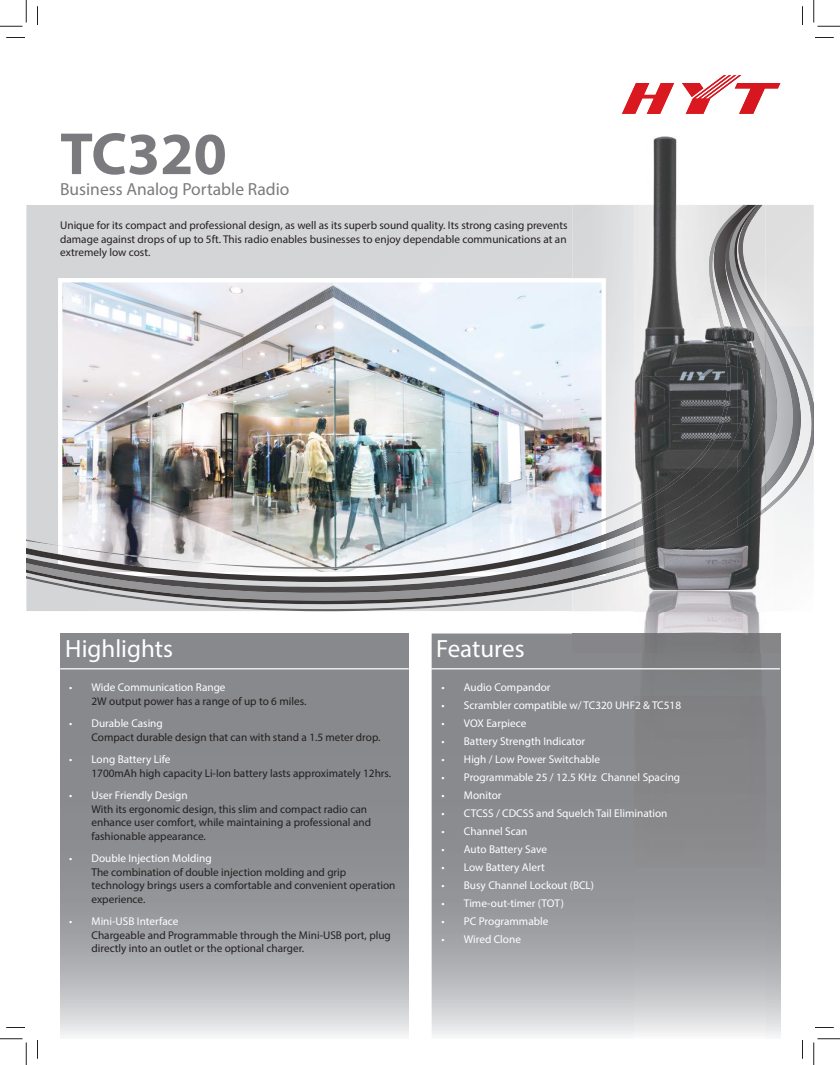
<style>
.page{position:relative;width:840px;height:1065px;background:#fff}
.page>*{position:absolute;margin:0;border:0;box-sizing:border-box;transform-origin:0 0}
.t1{font:700 60px "Myriad Pro";color:#7b7a7e}
.t2{font:25px "Myriad Pro";color:#fff}
.t3{font:17.5px "Myriad Pro";color:#7b7a7e}
.t4{font:11.25px/13.5px "Myriad Pro";color:#241f1f}
.t5{font:11.25px "Myriad Pro";color:#fff}
</style>
<div class="page">
<svg style="left:26px;top:582px;width:546px;height:29px;background:#a2a2a3"></svg>
<svg style="left:26px;top:569px;width:546px;height:13px"></svg>
<img style="left:26px;top:205px;width:546px;height:364px">
<img style="left:780px;top:633px;width:1px;height:19px">
<img style="left:622px;top:75px;width:158px;height:39px">
<img style="left:572px;top:278px;width:34px;height:28px">
<img style="left:572px;top:306px;width:242px;height:284px">
<img style="left:572px;top:533px;width:62px;height:18px">
<img style="left:572px;top:505px;width:62px;height:28px">
<img style="left:634px;top:137px;width:128px;height:239px">
<img style="left:634px;top:376px;width:69px;height:79px">
<img style="left:703px;top:243px;width:12px;height:212px">
<img style="left:760px;top:304px;width:12px;height:223px">
<img style="left:634px;top:455px;width:81px;height:27px">
<img style="left:738px;top:490px;width:28px;height:17px">
<img style="left:634px;top:534px;width:132px;height:500px">
<img style="left:756px;top:313px;width:4px;height:27px">
<img style="left:738px;top:340px;width:32px;height:150px">
<img style="left:668px;top:473px;width:70px;height:61px">
<img style="left:634px;top:529px;width:35px;height:7px">
<img style="left:756px;top:205px;width:10px;height:108px">
<img style="left:722px;top:507px;width:44px;height:33px">
<img style="left:634px;top:536px;width:88px;height:39px">
<img style="left:715px;top:205px;width:41px;height:275px">
<img style="left:675px;top:468px;width:41px;height:41px">
<img style="left:634px;top:500px;width:41px;height:29px">
<img style="left:710px;top:205px;width:37px;height:243px">
<svg style="left:709px;top:255px;width:1px;height:24px"></svg>
<img style="left:672px;top:442px;width:38px;height:43px">
<img style="left:634px;top:482px;width:38px;height:25px">
<svg style="left:60px;top:633px;width:349px;height:404px;background:#999a9d"></svg>
<svg style="left:766px;top:652px;width:14px;height:385px;background:#9a9b9e"></svg>
<svg style="left:431px;top:633px;width:203px;height:404px;background:#999b9e"></svg>
<img style="left:572px;top:633px;width:62px;height:19px">
<hr style="left:60px;top:668px;width:349px;height:1px;background:#fff">
<hr style="left:431px;top:668px;width:349px;height:1px;background:#fff">
<svg style="left:6px;top:37px;width:19px;height:1px"></svg>
<svg style="left:815px;top:37px;width:19px;height:1px"></svg>
<svg style="left:6px;top:1027px;width:19px;height:1px"></svg>
<svg style="left:815px;top:1027px;width:19px;height:1px"></svg>
<svg style="left:37px;top:6px;width:1px;height:19px"></svg>
<svg style="left:37px;top:1040px;width:1px;height:19px"></svg>
<svg style="left:802px;top:6px;width:1px;height:19px"></svg>
<svg style="left:802px;top:1040px;width:1px;height:19px"></svg>
<svg style="left:0;top:0;width:27px;height:27px"></svg>
<svg style="left:0;top:1039px;width:27px;height:26px"></svg>
<svg style="left:814px;top:0;width:26px;height:27px"></svg>
<svg style="left:814px;top:1039px;width:26px;height:26px"></svg>
<h1 class="t1" style="left:60px;top:118px;width:168px">TC320</h1>
<h3 class="t3" style="left:60px;top:182px;width:231px">Business Analog Portable Radio</h3>
<p class="t4" style="left:60px;top:220px;width:509px;text-align:justify">Unique for its compact and professional design, as well as its superb sound quality. Its strong casing prevents damage against drops of up to 5ft. This radio enables businesses to enjoy dependable communications at an extremely low cost.</p>
<h2 class="t2" style="left:65px;top:639px;width:109px">Highlights</h2>
<h2 class="t2" style="left:436px;top:639px;width:90px">Features</h2>
<p class="t5" style="left:69px;top:681px;width:158px">• Wide Communication Range</p>
<p class="t4" style="left:91px;top:695px;width:216px">2W output power has a range of up to 6 miles.</p>
<p class="t5" style="left:69px;top:717px;width:95px">• Durable Casing</p>
<p class="t4" style="left:91px;top:731px;width:291px">Compact durable design that can with stand a 1.5 meter drop.</p>
<p class="t5" style="left:69px;top:753px;width:103px">• Long Battery Life</p>
<p class="t4" style="left:91px;top:767px;width:301px">1700mAh high capacity Li-Ion battery lasts approximately 12hrs.</p>
<p class="t5" style="left:69px;top:789px;width:120px">• User Friendly Design</p>
<p class="t4" style="left:91px;top:803px;width:281px">With its ergonomic design, this slim and compact radio can enhance user comfort, while maintaining a professional and fashionable appearance.</p>
<p class="t5" style="left:69px;top:852px;width:144px">• Double Injection Molding</p>
<p class="t4" style="left:91px;top:866px;width:305px">The combination of double injection molding and grip technology brings users a comfortable and convenient operation experience.</p>
<p class="t5" style="left:69px;top:915px;width:111px">• Mini-USB Interface</p>
<p class="t4" style="left:91px;top:929px;width:301px">Chargeable and Programmable through the Mini-USB port, plug directly into an outlet or the optional charger.</p>
<p class="t5" style="left:441px;top:681px;width:111px">• Audio Compandor</p>
<p class="t5" style="left:441px;top:699px;width:241px">• Scrambler compatible w/ TC320 UHF2 &amp; TC518</p>
<p class="t5" style="left:441px;top:717px;width:86px">• VOX Earpiece</p>
<p class="t5" style="left:441px;top:735px;width:145px">• Battery Strength Indicator</p>
<p class="t5" style="left:441px;top:753px;width:160px">• High / Low Power Switchable</p>
<p class="t5" style="left:441px;top:771px;width:240px">• Programmable 25 / 12.5 KHz Channel Spacing</p>
<p class="t5" style="left:441px;top:789px;width:62px">• Monitor</p>
<p class="t5" style="left:441px;top:807px;width:228px">• CTCSS / CDCSS and Squelch Tail Elimination</p>
<p class="t5" style="left:441px;top:825px;width:88px">• Channel Scan</p>
<p class="t5" style="left:441px;top:843px;width:107px">• Auto Battery Save</p>
<p class="t5" style="left:441px;top:861px;width:105px">• Low Battery Alert</p>
<p class="t5" style="left:441px;top:879px;width:154px">• Busy Channel Lockout (BCL)</p>
<p class="t5" style="left:441px;top:897px;width:124px">• Time-out-timer (TOT)</p>
<p class="t5" style="left:441px;top:915px;width:109px">• PC Programmable</p>
<p class="t5" style="left:441px;top:933px;width:81px">• Wired Clone</p>
</div>
